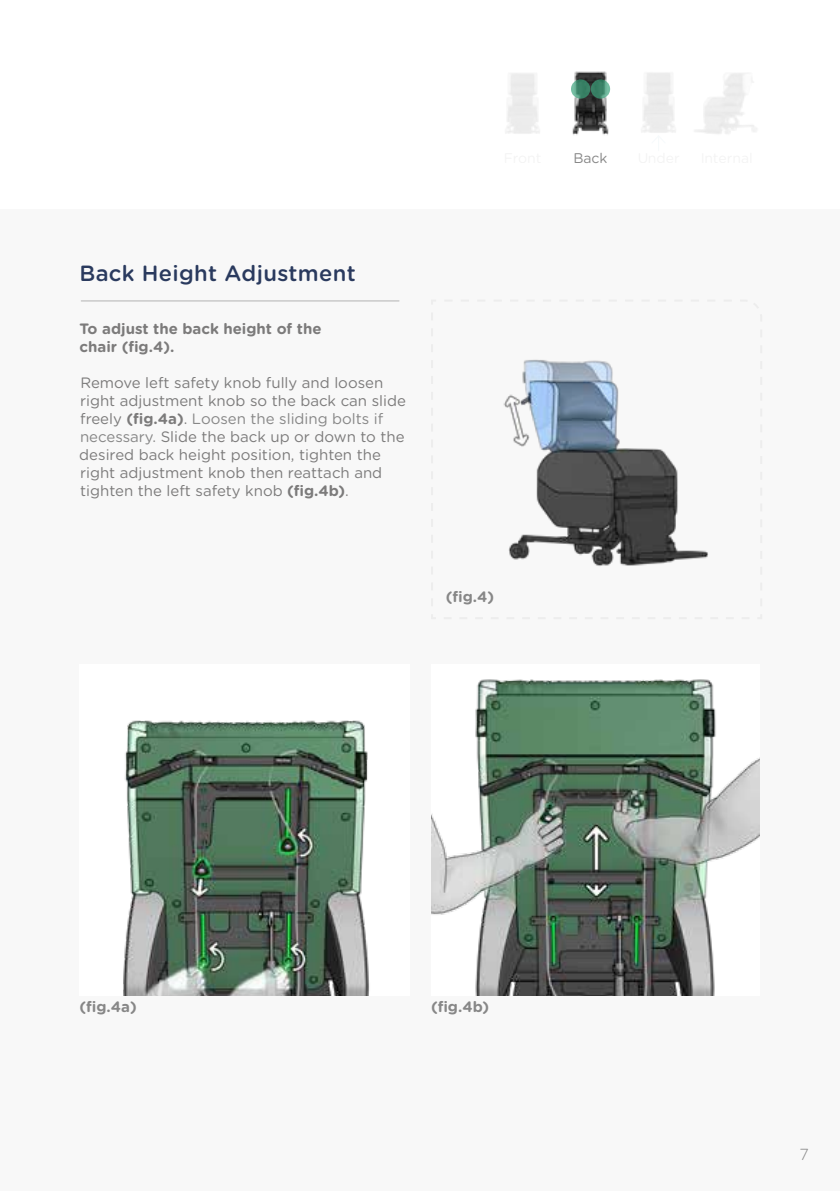
<style>
.page{position:relative;width:840px;height:1191px;background:#fff}
.page>*{position:absolute;margin:0;border:0;box-sizing:border-box;transform-origin:0 0}
.t1{font:500 22px "Gotham Rnd";letter-spacing:.015em;color:#2a3a5e}
.t2{font:300 16px "Gotham Rnd";color:#878787}
.t3{font:15px/18px "Gotham Rnd";color:#7c7b7b}
.t4{font:700 15px/18px "Gotham Rnd";color:#7c7b7b}
.t5{font:700 15px "Gotham Rnd";color:#878787}
.t6{font:14px "Gotham Rnd";color:#878787}
.s1{font-weight:700}
.s2{color:#878787}
</style>
<div class="page">
<hr style="left:81px;top:300px;width:318px;height:1px;background:#b3b2b2">
<svg style="left:431px;top:299px;width:331px;height:320px"></svg>
<img style="left:123px;top:720px;width:247px;height:275px">
<img style="left:431px;top:679px;width:328px;height:316px">
<img style="left:505px;top:71px;width:252px;height:64px">
<svg style="left:650px;top:134px;width:16px;height:1px"></svg>
<svg style="left:590px;top:79px;width:19px;height:20px"></svg>
<svg style="left:570px;top:79px;width:20px;height:20px"></svg>
<h1 class="t1" style="left:79px;top:257px;width:278px">Back Height Adjustment</h1>
<p class="t4" style="left:79px;top:319px;width:243px">To adjust the back height of the chair (fig.4).</p>
<p class="t3" style="left:79px;top:373px;width:328px">Remove left safety knob fully and loosen right adjustment knob so the back can slide freely <span class="s1">(fig.4a)</span>. <span class="s2">Loosen the sliding bolts if necessary.</span> Slide the back up or down to the desired back height position, tighten the right adjustment knob then reattach and tighten the left safety knob <span class="s1">(fig.4b)</span>.</p>
<p class="t5" style="left:445px;top:585px;width:50px">(fig.4)</p>
<p class="t6" style="left:573px;top:148px;width:36px">Back</p>
<p class="t5" style="left:79px;top:995px;width:59px">(fig.4a)</p>
<p class="t5" style="left:431px;top:995px;width:60px">(fig.4b)</p>
<p class="t2" style="left:798px;top:1143px;width:11px">7</p>
</div>
